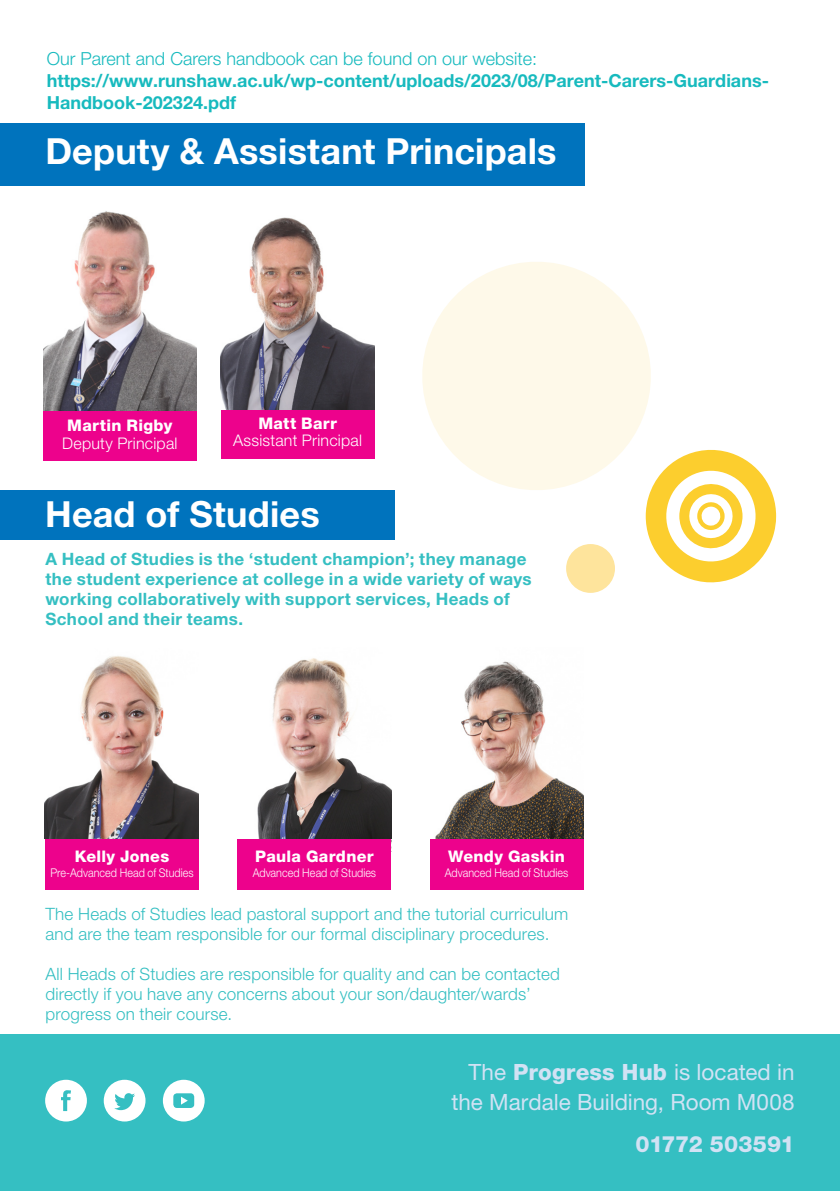
<style>
.page{position:relative;width:840px;height:1191px;background:#fff}
.page>*{position:absolute;margin:0;border:0;box-sizing:border-box;transform-origin:0 0}
.t1{font:700 36px "Helvetica Neue LT Pro";letter-spacing:.005em;color:#fff}
.t2{font:22.4px/30px "Helvetica Neue LT Pro";color:#d2e2f4;text-align:right}
.t3{font:800 22.4px "Helvetica Neue LT Pro";letter-spacing:-.02em;color:#d2e2f4}
.t4{font:700 18px/21.6px "Helvetica Neue LT Pro";color:#17babe}
.t5{font:300 18px "Helvetica Neue LT Pro";color:#17babe}
.t6{font:300 17px/20px "Helvetica Neue LT Pro";letter-spacing:.015em;color:#35bfc2}
.t7{font:700 17px/20px "Helvetica Neue LT Pro";letter-spacing:.02em;color:#35bfc2}
.t8{font:800 16px "Helvetica Neue LT Pro";letter-spacing:.02em;color:#fff}
.t9{font:300 16px "Helvetica Neue LT Pro";letter-spacing:.015em;color:#fff}
.t10{font:300 12px "Helvetica Neue LT Pro";color:#fff;scale:.9 1}
.s1{font-weight:800}
</style>
<div class="page">
<div style="left:0;top:1034px;width:839px;height:157px;background:#35bfc2"></div>
<svg style="left:104px;top:1079px;width:41px;height:42px"></svg>
<svg style="left:45px;top:1079px;width:42px;height:42px"></svg>
<div style="left:163px;top:1079px;width:41px;height:42px;background:#fff;border-radius:50%"></div>
<svg style="left:173px;top:1093px;width:21px;height:15px"></svg>
<div style="left:0;top:123px;width:584px;height:63px;background:#0073bd"></div>
<div style="left:43px;top:409px;width:153px;height:51px;background:#ed028c"></div>
<div style="left:221px;top:408px;width:153px;height:51px;background:#ed028c"></div>
<div style="left:45px;top:838px;width:153px;height:51px;background:#ed028c"></div>
<div style="left:429px;top:838px;width:154px;height:51px;background:#ed028c"></div>
<div style="left:238px;top:838px;width:153px;height:51px;background:#ed028c"></div>
<div style="left:0;top:490px;width:394px;height:50px;background:#0073bd"></div>
<svg style="left:645px;top:449px;width:130px;height:134px"></svg>
<div style="left:565px;top:544px;width:49px;height:49px;background:#fee49c;border-radius:50%"></div>
<svg style="left:422px;top:262px;width:244px;height:244px;fill:#fef9e9"></svg>
<img style="left:44px;top:211px;width:152px;height:199px">
<img style="left:221px;top:217px;width:153px;height:192px">
<img style="left:44px;top:656px;width:154px;height:182px">
<img style="left:257px;top:658px;width:134px;height:180px">
<img style="left:435px;top:661px;width:148px;height:177px">
<p class="t5" style="left:47px;top:48px;width:491px">Our Parent and Carers handbook can be found on our website:</p>
<p class="t4" style="left:47px;top:69px;width:723px">https://www.runshaw.ac.uk/wp-content/uploads/2023/08/Parent-Carers-Guardians-<br>Handbook-202324.pdf</p>
<p class="t1" style="left:45px;top:129px;width:512px">Deputy &amp; Assistant Principals</p>
<p class="t8" style="left:67px;top:416px;width:106px">Martin Rigby</p>
<p class="t9" style="left:62px;top:433px;width:117px">Deputy Principal</p>
<p class="t8" style="left:258px;top:414px;width:80px">Matt Barr</p>
<p class="t9" style="left:233px;top:431px;width:130px">Assistant Principal</p>
<p class="t1" style="left:45px;top:492px;width:276px">Head of Studies</p>
<p class="t7" style="left:45px;top:549px;width:487px">A Head of Studies is the ‘student champion’; they manage the student experience at college in a wide variety of ways working collaboratively with support services, Heads of School and their teams.</p>
<p class="t8" style="left:75px;top:847px;width:96px">Kelly Jones</p>
<p class="t10" style="left:50px;top:865px;width:160px">Pre-Advanced Head of Studies</p>
<p class="t8" style="left:255px;top:847px;width:120px">Paula Gardner</p>
<p class="t10" style="left:252px;top:865px;width:139px">Advanced Head of Studies</p>
<p class="t8" style="left:448px;top:847px;width:118px">Wendy Gaskin</p>
<p class="t10" style="left:444px;top:865px;width:139px">Advanced Head of Studies</p>
<p class="t6" style="left:45px;top:903px;width:524px">The Heads of Studies lead pastoral support and the tutorial curriculum and are the team responsible for our formal disciplinary procedures.</p>
<p class="t6" style="left:45px;top:963px;width:516px">All Heads of Studies are responsible for quality and can be contacted directly if you have any concerns about your son/daughter/wards’ progress on their course.</p>
<p class="t2" style="left:451px;top:1056px;width:344px">The <span class="s1">Progress Hub</span> is located in the Mardale Building, Room M008</p>
<p class="t3" style="left:635px;top:1130px;width:160px">01772 503591</p>
</div>
